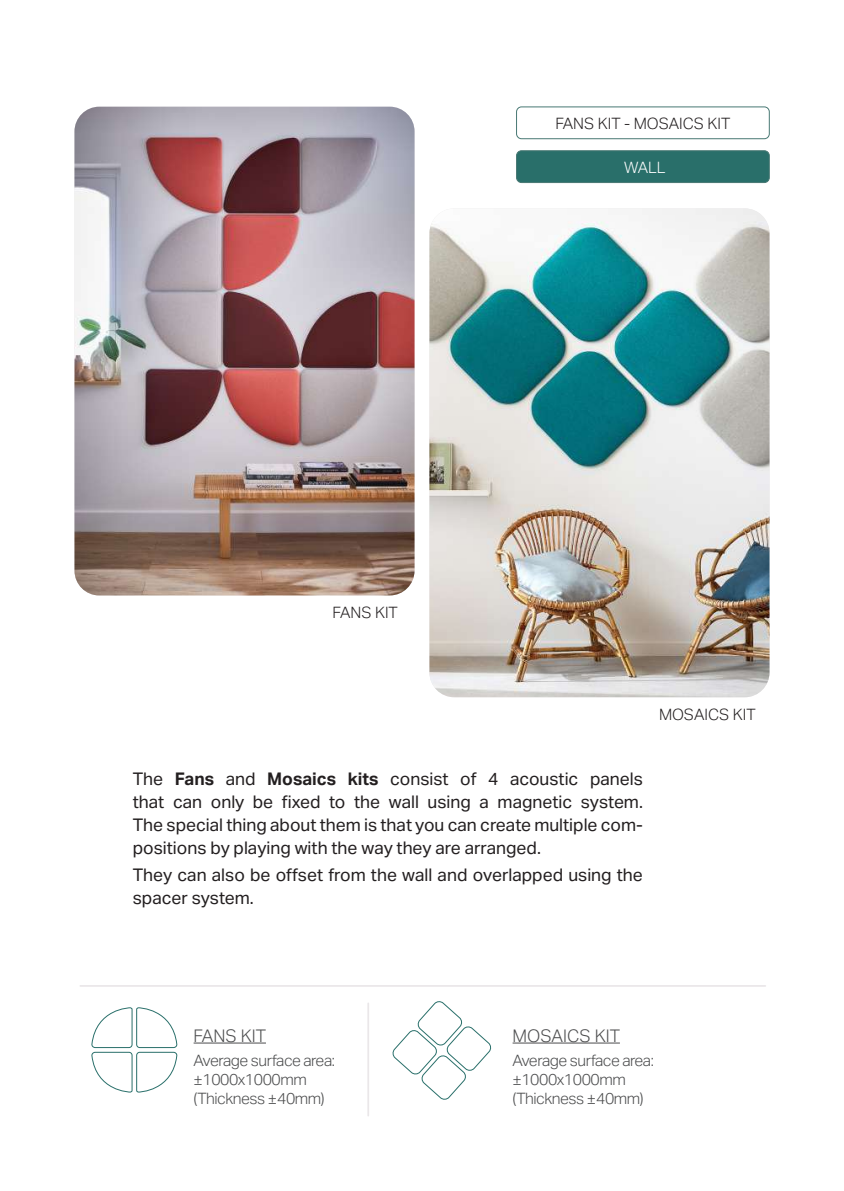
<style>
.page{position:relative;width:844px;height:1191px;background:#fff}
.page>*{position:absolute;margin:0;border:0;box-sizing:border-box;transform-origin:0 0}
.t1{font:17.5px/22.8px "Aktiv Grotesk";color:#231f20;text-align:justify}
.t2{font:300 17.5px "Aktiv Grotesk";color:#4b4c4d}
.t3{font:300 15.75px/19.2px "Aktiv Grotesk";letter-spacing:-.03em;color:#4b4c4d}
.t4{font:300 15.75px "Aktiv Grotesk";color:#231f20}
.t5{font:300 15.75px "Aktiv Grotesk";color:#fff}
.s1{font-weight:700}
</style>
<div class="page">
<img style="left:74px;top:107px;width:340px;height:488px">
<img style="left:429px;top:208px;width:340px;height:489px">
<hr style="left:80px;top:985px;width:685px;height:1px;background:#eae7e9">
<hr style="left:367px;top:1003px;width:2px;height:112px;background:#eae7e9">
<svg style="left:392px;top:1001px;width:99px;height:99px"></svg>
<svg style="left:91px;top:1007px;width:86px;height:85px"></svg>
<div style="left:516px;top:151px;width:253px;height:31px;background:#296f6a;border-radius:5px"></div>
<div style="left:516px;top:150px;width:253px;height:33px;border:1px solid #487873;border-radius:5px"></div>
<div style="left:516px;top:107px;width:253px;height:32px;border:1px solid #487873;border-radius:5px"></div>
<hr style="left:193px;top:1042px;width:73px;height:1px;background:#4b4c4d">
<hr style="left:512px;top:1042px;width:107px;height:1px;background:#4b4c4d">
<p class="t4" style="left:555px;top:114px;width:176px">FANS KIT - MOSAICS KIT</p>
<p class="t4" style="left:332px;top:604px;width:67px">FANS KIT</p>
<p class="t5" style="left:624px;top:158px;width:43px">WALL</p>
<p class="t4" style="left:658px;top:705px;width:98px">MOSAICS KIT</p>
<p class="t1" style="left:133px;top:767px;width:511px">The <span class="s1">Fans</span> and <span class="s1">Mosaics kits</span> consist of 4 acoustic panels that can only be fixed to the wall using a magnetic system.<br>The special thing about them is that you can create multiple com&shy;positions by playing with the way they are arranged.</p>
<p class="t1" style="left:133px;top:863px;width:511px">They can also be offset from the wall and overlapped using the spacer system.</p>
<p class="t2" style="left:193px;top:1025px;width:74px">FANS KIT</p>
<p class="t3" style="left:193px;top:1050px;width:143px">Average surface area: ±1000x1000mm (Thickness ±40mm)</p>
<p class="t2" style="left:512px;top:1025px;width:109px">MOSAICS KIT</p>
<p class="t3" style="left:512px;top:1050px;width:143px">Average surface area: ±1000x1000mm (Thickness ±40mm)</p>
</div>
